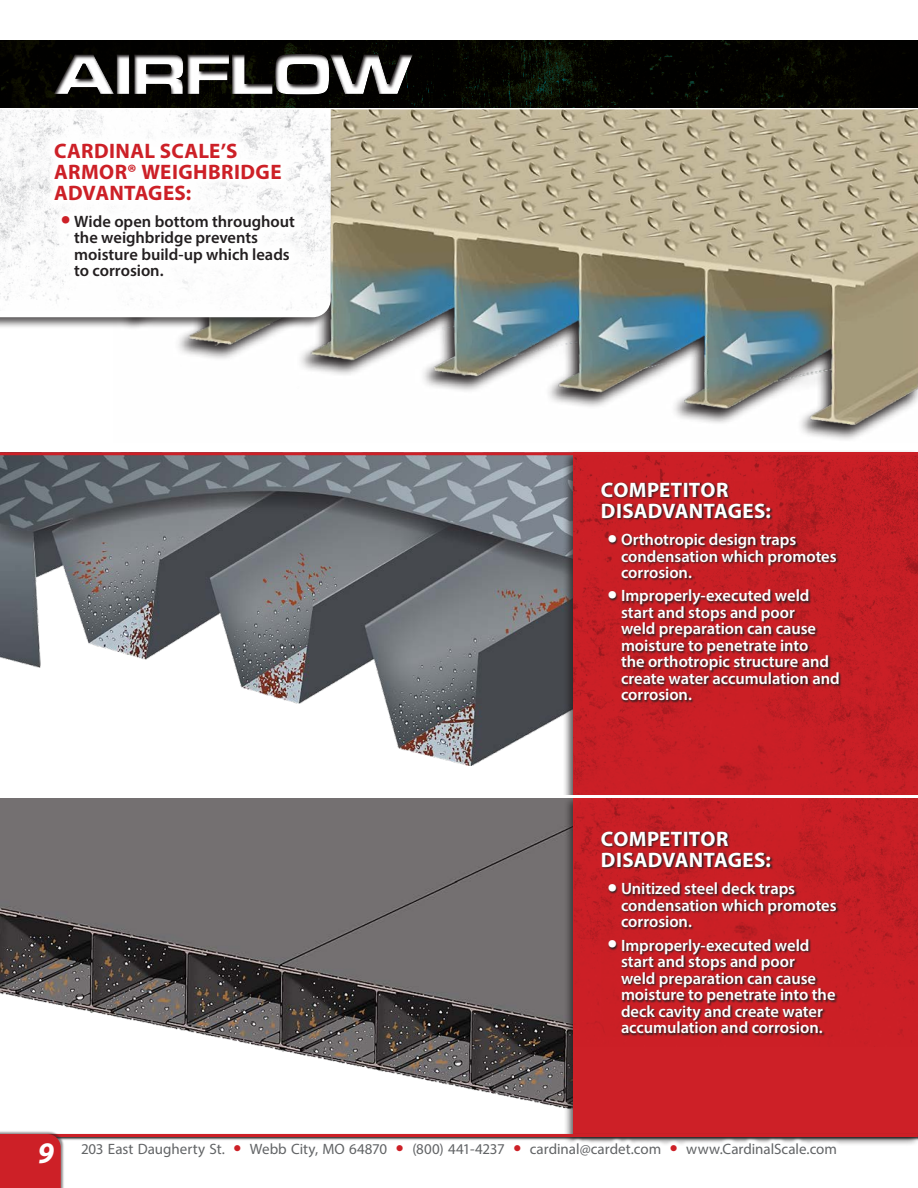
<style>
.page{position:relative;width:918px;height:1188px;background:#fff}
.page>*{position:absolute;margin:0;border:0;box-sizing:border-box;transform-origin:0 0}
.Page_Number_Style{font:italic 700 30px "Myriad Pro";color:#fff}
.Back_Page_Paragraph_Header{font:700 21px/21px "Myriad Pro";letter-spacing:.01em;color:#fff}
.Back_Page_Paragraph_Header-2{font:700 21px/21px "Myriad Pro";letter-spacing:.015em;color:#cd2027}
.t1{font:600 16.5px/16.5px "Myriad Pro";color:#fff}
.t2{font:600 16.5px/16.5px "Myriad Pro";color:#231f20}
.t3{font:15px "Myriad Pro";color:#626466}
.s1{font-size:31.5px;color:#cd2027}
.s2{font-size:31.5px}
.s3{color:#cd2027}
</style>
<div class="page">
<img style="left:0;top:455px;width:562px;height:311px">
<img style="left:178px;top:110px;width:740px;height:330px">
<img style="left:0;top:40px;width:918px;height:68px">
<svg style="left:53px;top:52px;width:360px;height:43px"></svg>
<div style="left:0;top:106px;width:334px;height:223px;background:#231f20;opacity:.75"></div>
<svg style="left:0;top:310px;width:331px;height:7px"></svg>
<img style="left:0;top:110px;width:331px;height:200px">
<div style="left:42px;top:130px;width:265px;height:159px;background:#fff"></div>
<div style="left:562px;top:450px;width:356px;height:359px;background:#231f20;opacity:.75"></div>
<img style="left:574px;top:455px;width:344px;height:340px">
<svg style="left:601px;top:481px;width:241px;height:222px;background:#a91e23"></svg>
<hr style="left:0;top:452px;width:918px;height:3px;background:#cd2027">
<img style="left:0;top:798px;width:563px;height:310px">
<div style="left:563px;top:795px;width:355px;height:352px;background:#231f20;opacity:.75"></div>
<div style="left:574px;top:796px;width:344px;height:338px;background:#cd2027"></div>
<svg style="left:601px;top:831px;width:238px;height:205px;fill:#c31f25"></svg>
<hr style="left:0;top:795px;width:918px;height:3px;background:#fff">
<hr style="left:0;top:108px;width:918px;height:2px;background:#fff">
<div style="left:76px;top:1137px;width:766px;height:26px;background:#fff"></div>
<svg style="left:64px;top:1133px;width:853px;height:7px"></svg>
<hr style="left:47px;top:1134px;width:871px;height:3px;background:#cd2027">
<div style="left:0;top:1130px;width:64px;height:58px;background:#231f20;opacity:.5"></div>
<div style="left:0;top:1134px;width:61px;height:54px;background:#cd2027"></div>
<p class="Back_Page_Paragraph_Header-2" style="left:54px;top:139px;width:229px">CARDINAL SCALE’S<br>ARMOR® WEIGHBRIDGE<br>ADVANTAGES:</p>
<p class="t2" style="left:74px;top:213px;width:222px;text-indent:-14px"><span class="s1">•</span> Wide open bottom throughout the weighbridge prevents moisture build-up which leads to corrosion.</p>
<p class="Back_Page_Paragraph_Header" style="left:601px;top:479px;width:171px">COMPETITOR<br>DISADVANTAGES:</p>
<p class="t1" style="left:621px;top:531px;width:217px;text-indent:-14px"><span class="s2">•</span> Orthotropic design traps condensation which promotes corrosion.</p>
<p class="t1" style="left:621px;top:587px;width:220px;text-indent:-14px"><span class="s2">•</span> Improperly-executed weld start and stops and poor<br>weld preparation can cause moisture to penetrate into<br>the orthotropic structure and create water accumulation and corrosion.</p>
<p class="Back_Page_Paragraph_Header" style="left:601px;top:828px;width:171px">COMPETITOR<br>DISADVANTAGES:</p>
<p class="t1" style="left:621px;top:880px;width:217px;text-indent:-14px"><span class="s2">•</span> Unitized steel deck traps condensation which promotes corrosion.</p>
<p class="t1" style="left:621px;top:936px;width:216px;text-indent:-14px"><span class="s2">•</span> Improperly-executed weld start and stops and poor<br>weld preparation can cause moisture to penetrate into the deck cavity and create water accumulation and corrosion.</p>
<p class="Page_Number_Style" style="left:38px;top:1134px;width:18px">9</p>
<p class="t3" style="left:81px;top:1139px;width:758px">203 East Daugherty St. <span class="s3">●</span> Webb City, MO 64870 <span class="s3">●</span> (800) 441-4237 <span class="s3">●</span> cardinal@cardet.com <span class="s3">●</span> www.CardinalScale.com</p>
</div>
